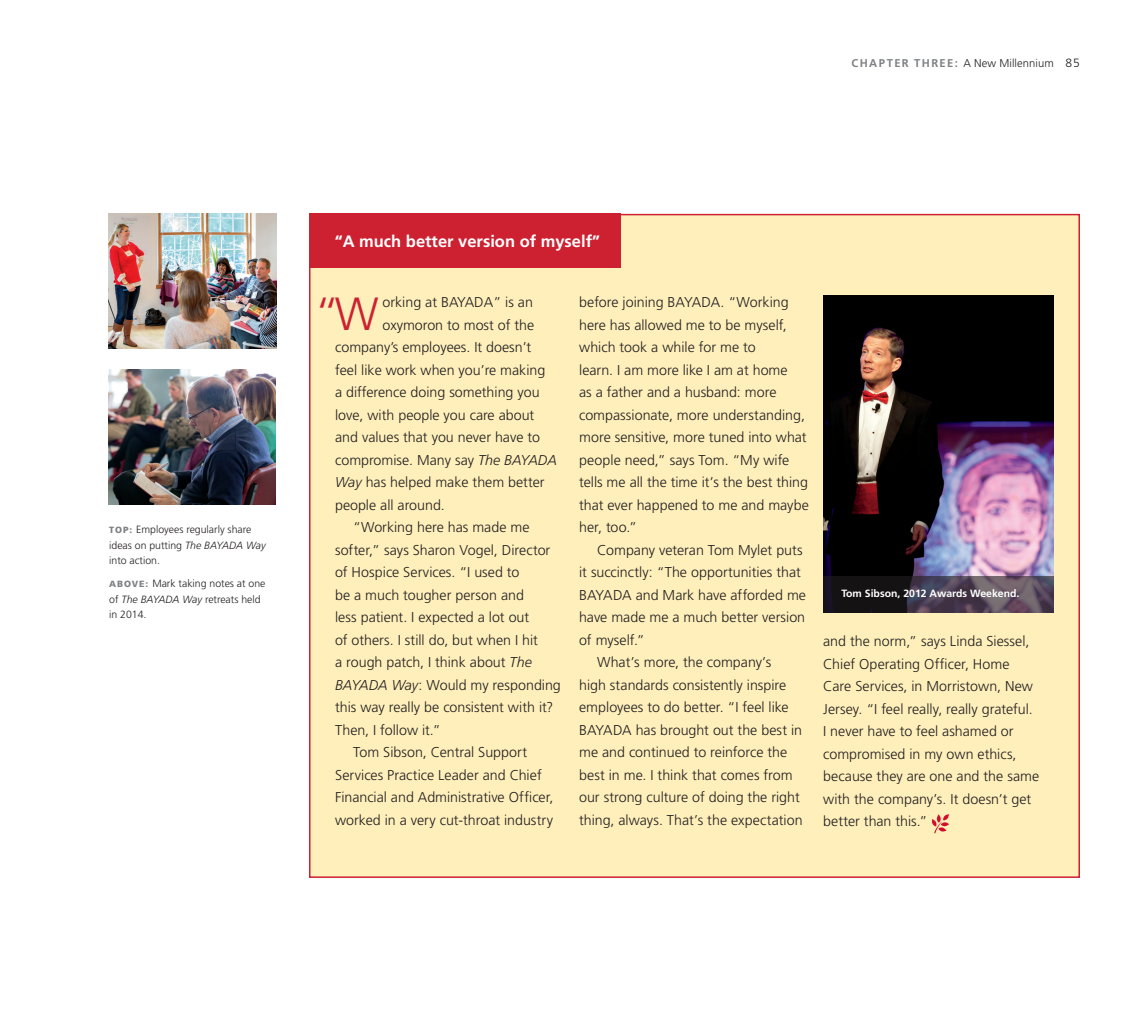
<style>
.page{position:relative;width:1134px;height:1013px;background:#fff}
.page>*{position:absolute;margin:0;border:0;box-sizing:border-box;transform-origin:0 0}
.t1{font:300 46.5px "Frutiger";color:#cd2030}
.t2{font:700 16.5px "Frutiger";color:#fff}
.t3{font:300 14.25px/22.5px "Frutiger";color:#231f20}
.t4{font:300 11.25px "Frutiger";letter-spacing:.005em;color:#231f20}
.t5{font:300 10.5px/15.8px "Frutiger";color:#231f20}
.t6{font:700 10.5px "Frutiger";color:#fff}
.s1{font-weight:700;color:#7e8083}
.s2{font-size:12px}
.s3{font-style:italic}
.s4{font-weight:900;font-size:9px;color:#7e8083}
</style>
<div class="page">
<div style="left:309px;top:214px;width:771px;height:664px;background:#feefbb;border:2px solid #cd2030"></div>
<div style="left:309px;top:214px;width:312px;height:54px;background:#cd2030"></div>
<img style="left:823px;top:296px;width:231px;height:281px">
<img style="left:108px;top:214px;width:169px;height:135px">
<img style="left:108px;top:369px;width:168px;height:135px">
<svg style="left:932px;top:814px;width:17px;height:20px"></svg>
<svg style="left:823px;top:577px;width:231px;height:36px;background:#3e3541"></svg>
<p class="t2" style="left:335px;top:231px;width:267px">“A much better version of myself”</p>
<p class="t4" style="left:852px;top:57px;width:230px"><span class="s1">CHAPTER THREE:</span> A New Millennium <span class="s2">85</span></p>
<p class="t3" style="left:579px;top:291px;width:231px">before joining BAYADA. “Working here has allowed me to be myself, which took a while for me to<br>learn. I am more like I am at home<br>as a father and a husband: more compassionate, more understanding, more sensitive, more tuned into what people need,” says Tom. “My wife tells me all the time it’s the best thing that ever happened to me and maybe her, too.”</p>
<p class="t3" style="left:597px;top:538px;width:207px">Company veteran Tom Mylet puts</p>
<p class="t3" style="left:579px;top:561px;width:223px">it succinctly: “The opportunities that</p>
<p class="t3" style="left:579px;top:583px;width:228px">BAYADA and Mark have afforded me</p>
<p class="t3" style="left:579px;top:606px;width:228px">have made me a much better version</p>
<p class="t3" style="left:579px;top:628px;width:67px">of myself.”</p>
<p class="t3" style="left:597px;top:651px;width:176px">What’s more, the company’s</p>
<p class="t3" style="left:579px;top:673px;width:209px">high standards consistently inspire</p>
<p class="t3" style="left:579px;top:696px;width:211px">employees to do better. “I feel like</p>
<p class="t3" style="left:579px;top:718px;width:224px">BAYADA has brought out the best in</p>
<p class="t3" style="left:579px;top:741px;width:210px">me and continued to reinforce the</p>
<p class="t3" style="left:579px;top:763px;width:215px">best in me. I think that comes from</p>
<p class="t3" style="left:579px;top:786px;width:222px">our strong culture of doing the right</p>
<p class="t3" style="left:579px;top:808px;width:225px">thing, always. That’s the expectation</p>
<h1 class="t1" style="left:314px;top:287px;width:66px">“W</h1>
<p class="t3" style="left:383px;top:291px;width:152px">orking at BAYADA” is an</p>
<p class="t3" style="left:383px;top:313px;width:153px">oxymoron to most of the</p>
<p class="t3" style="left:335px;top:336px;width:198px">company’s employees. It doesn’t</p>
<p class="t3" style="left:335px;top:358px;width:212px">feel like work when you’re making</p>
<p class="t3" style="left:335px;top:381px;width:206px">a difference doing something you</p>
<p class="t3" style="left:335px;top:403px;width:201px">love, with people you care about</p>
<p class="t3" style="left:335px;top:426px;width:207px">and values that you never have to</p>
<p class="t3" style="left:335px;top:448px;width:223px">compromise. Many say <span class="s3">The BAYADA</span></p>
<p class="t3" style="left:335px;top:471px;width:211px"><span class="s3">Way</span> has helped make them better</p>
<p class="t3" style="left:335px;top:493px;width:111px">people all around.</p>
<p class="t3" style="left:353px;top:516px;width:178px">“Working here has made me</p>
<p class="t3" style="left:335px;top:538px;width:217px">softer,” says Sharon Vogel, Director</p>
<p class="t3" style="left:335px;top:561px;width:186px">of Hospice Services. “I used to</p>
<p class="t3" style="left:335px;top:583px;width:190px">be a much tougher person and</p>
<p class="t3" style="left:335px;top:606px;width:196px">less patient. I expected a lot out</p>
<p class="t3" style="left:335px;top:628px;width:204px">of others. I still do, but when I hit</p>
<p class="t3" style="left:335px;top:651px;width:198px">a rough patch, I think about <span class="s3">The</span></p>
<p class="t3" style="left:335px;top:673px;width:227px"><span class="s3">BAYADA Way</span>: Would my responding</p>
<p class="t3" style="left:335px;top:696px;width:220px">this way really be consistent with it?</p>
<p class="t3" style="left:335px;top:718px;width:107px">Then, I follow it.”</p>
<p class="t3" style="left:353px;top:741px;width:176px">Tom Sibson, Central Support</p>
<p class="t3" style="left:335px;top:763px;width:208px">Services Practice Leader and Chief</p>
<p class="t3" style="left:335px;top:786px;width:220px">Financial and Administrative Officer,</p>
<p class="t3" style="left:335px;top:808px;width:219px">worked in a very cut-throat industry</p>
<p class="t5" style="left:109px;top:521px;width:158px"><span class="s4">TOP:</span> Employees regularly share ideas on putting <span class="s3">The BAYADA Way </span>into action.</p>
<p class="t5" style="left:109px;top:575px;width:158px"><span class="s4">ABOVE:</span> Mark taking notes at one of <span class="s3">The BAYADA Way</span> retreats held in 2014.</p>
<p class="t6" style="left:842px;top:587px;width:179px">Tom Sibson, 2012 Awards Weekend.</p>
<p class="t3" style="left:823px;top:630px;width:218px">and the norm,” says Linda Siessel,<br>Chief Operating Officer, Home<br>Care Services, in Morristown, New<br>Jersey. “I feel really, really grateful.<br>I never have to feel ashamed or compromised in my own ethics, because they are one and the same with the company’s. It doesn’t get better than this.”</p>
</div>
